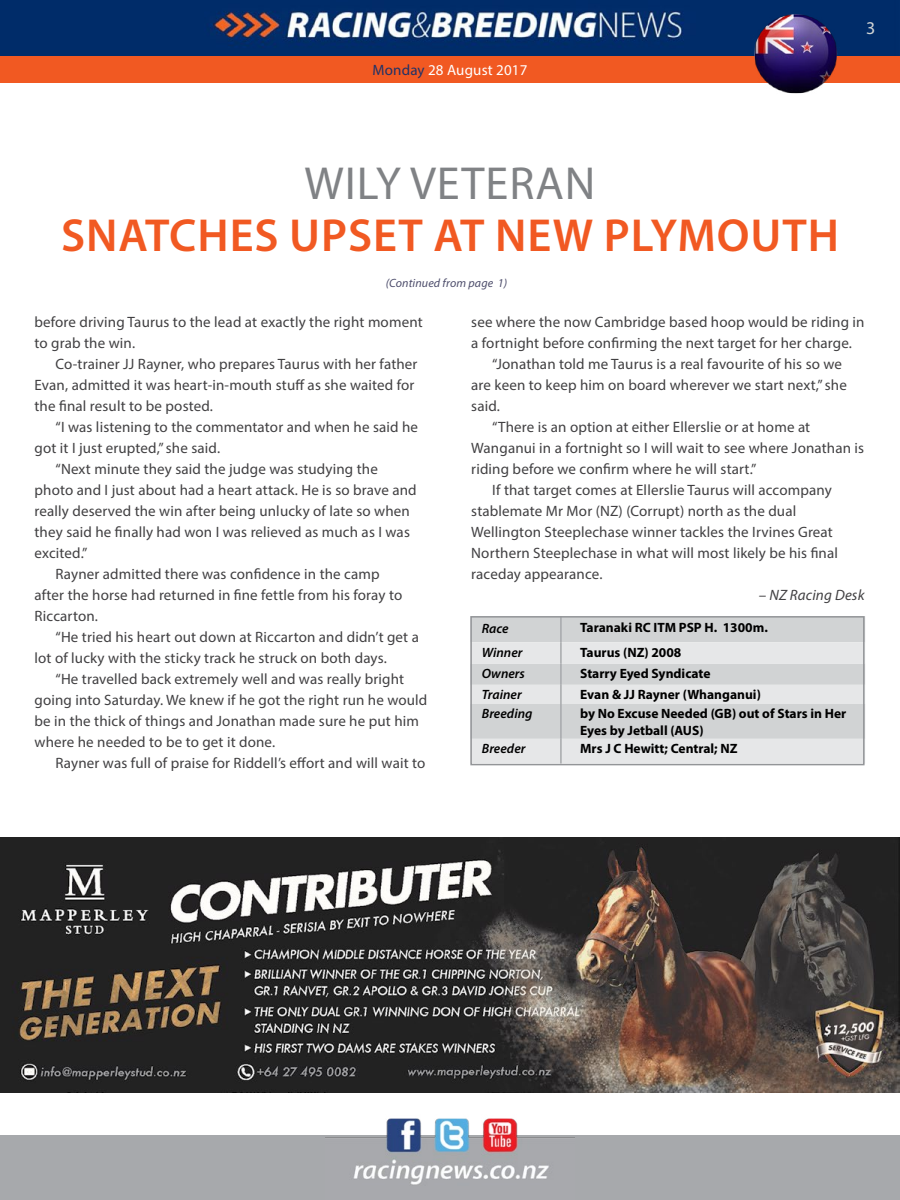
<style>
.page{position:relative;width:900px;height:1200px;background:#fff}
.page>*{position:absolute;margin:0;border:0;box-sizing:border-box;transform-origin:0 0}
.t1{font:600 46.5px "Myriad Pro";letter-spacing:.02em;color:#f15922}
.t2{font:46.5px "Myriad Pro";letter-spacing:.02em;color:#808285}
.t3{font:18px "Myriad Pro";color:#d1d4d4}
.t4{font:15px/21px "Myriad Pro";letter-spacing:.01em;color:#414042}
.t5{font:15px "Myriad Pro";letter-spacing:.01em;color:#fff}
.t6{font:italic 15px "Myriad Pro";letter-spacing:.01em;color:#414042}
.t7{font:700 13.5px/16.2px "Myriad Pro";color:#000}
.t8{font:italic 600 13.5px "Myriad Pro";color:#000}
.t9{font:italic 12px "Myriad Pro";letter-spacing:.01em;color:#4d4d6b}
.s1{color:#203267}
</style>
<div class="page">
<div style="left:0;top:1136px;width:900px;height:64px;background:#a7a9ac"></div>
<img style="left:325px;top:1118px;width:250px;height:67px">
<div style="left:0;top:56px;width:900px;height:27px;background:#f15922"></div>
<img style="left:0;top:0;width:900px;height:56px">
<div style="left:473px;top:619px;width:389px;height:23px;background:#d1d3d4"></div>
<svg style="left:473px;top:642px;width:389px;height:120px;background:#dcddde"></svg>
<hr style="left:560px;top:616px;width:2px;height:26px;background:#a7a9ac">
<hr style="left:560px;top:642px;width:2px;height:22px;background:#a7a9ac">
<hr style="left:560px;top:664px;width:2px;height:21px;background:#a7a9ac">
<svg style="left:560px;top:685px;width:2px;height:19px"></svg>
<hr style="left:560px;top:704px;width:2px;height:35px;background:#a7a9ac">
<hr style="left:560px;top:739px;width:2px;height:25px;background:#a7a9ac">
<div style="left:470px;top:616px;width:395px;height:149px;border:2px solid #939598"></div>
<img style="left:752px;top:12px;width:88px;height:82px">
<img style="left:0;top:838px;width:900px;height:255px">
<p class="t5" style="left:373px;top:61px;width:156px"><span class="s1">Monday</span> 28 August 2017</p>
<p class="t3" style="left:866px;top:17px;width:11px">3</p>
<h1 class="t2" style="left:305px;top:155px;width:292px">Wily veteran</h1>
<h1 class="t1" style="left:61px;top:206px;width:779px">SNATCHES UPSET AT NEW PLYMOUTH</h1>
<p class="t9" style="left:386px;top:276px;width:123px">(Continued from page 1)</p>
<p class="t4" style="left:35px;top:311px;width:390px">before driving Taurus to the lead at exactly the right moment to grab the win.</p>
<p class="t4" style="left:35px;top:353px;width:385px;text-indent:21px">Co-trainer JJ Rayner, who prepares Taurus with her father<br>Evan, admitted it was heart-in-mouth stuff as she waited for the final result to be posted.</p>
<p class="t4" style="left:56px;top:416px;width:364px">“I was listening to the commentator and when he said he</p>
<p class="t4" style="left:35px;top:437px;width:187px">got it I just erupted,” she said.</p>
<p class="t4" style="left:56px;top:458px;width:324px">“Next minute they said the judge was studying the</p>
<p class="t4" style="left:35px;top:479px;width:384px">photo and I just about had a heart attack. He is so brave and</p>
<p class="t4" style="left:35px;top:500px;width:377px">really deserved the win after being unlucky of late so when</p>
<p class="t4" style="left:35px;top:521px;width:377px">they said he finally had won I was relieved as much as I was</p>
<p class="t4" style="left:35px;top:542px;width:55px">excited.”</p>
<p class="t4" style="left:56px;top:563px;width:326px">Rayner admitted there was confidence in the camp</p>
<p class="t4" style="left:35px;top:584px;width:369px">after the horse had returned in fine fettle from his foray to</p>
<p class="t4" style="left:35px;top:605px;width:65px">Riccarton.</p>
<p class="t4" style="left:56px;top:626px;width:365px">“He tried his heart out down at Riccarton and didn’t get a</p>
<p class="t4" style="left:35px;top:647px;width:354px">lot of lucky with the sticky track he struck on both days.</p>
<p class="t4" style="left:56px;top:668px;width:350px">“He travelled back extremely well and was really bright</p>
<p class="t4" style="left:35px;top:689px;width:394px">going into Saturday. We knew if he got the right run he would</p>
<p class="t4" style="left:35px;top:710px;width:386px">be in the thick of things and Jonathan made sure he put him</p>
<p class="t4" style="left:35px;top:731px;width:242px">where he needed to be to get it done.</p>
<p class="t4" style="left:56px;top:752px;width:371px">Rayner was full of praise for Riddell’s effort and will wait to</p>
<p class="t4" style="left:471px;top:311px;width:395px">see where the now Cambridge based hoop would be riding in</p>
<p class="t4" style="left:471px;top:332px;width:382px">a fortnight before confirming the next target for her charge.</p>
<p class="t4" style="left:492px;top:353px;width:351px">“Jonathan told me Taurus is a real favourite of his so we</p>
<p class="t4" style="left:471px;top:374px;width:377px">are keen to keep him on board wherever we start next,” she</p>
<p class="t4" style="left:471px;top:395px;width:30px">said.</p>
<p class="t4" style="left:492px;top:416px;width:320px">“There is an option at either Ellerslie or at home at</p>
<p class="t4" style="left:471px;top:437px;width:394px">Wanganui in a fortnight so I will wait to see where Jonathan is</p>
<p class="t4" style="left:471px;top:458px;width:287px">riding before we confirm where he will start.”</p>
<p class="t4" style="left:492px;top:479px;width:341px">If that target comes at Ellerslie Taurus will accompany</p>
<p class="t4" style="left:471px;top:500px;width:327px">stablemate Mr Mor (NZ) (Corrupt) north as the dual</p>
<p class="t4" style="left:471px;top:521px;width:363px">Wellington Steeplechase winner tackles the I rvines Great</p>
<p class="t4" style="left:471px;top:542px;width:368px">Northern Steeplechase in what will most likely be his final</p>
<p class="t4" style="left:471px;top:563px;width:133px">raceday appearance.</p>
<p class="t6" style="left:759px;top:585px;width:107px">– NZ Racing Desk</p>
<p class="t8" style="left:482px;top:620px;width:28px">Race</p>
<p class="t7" style="left:580px;top:619px;width:189px">Taranaki RC ITM PSP H. 1300m.</p>
<p class="t8" style="left:482px;top:644px;width:42px">Winner</p>
<p class="t7" style="left:580px;top:644px;width:103px">Taurus (NZ) 2008</p>
<p class="t8" style="left:482px;top:665px;width:45px">Owners</p>
<p class="t7" style="left:580px;top:665px;width:132px">Starry Eyed Syndicate</p>
<p class="t8" style="left:482px;top:686px;width:41px">Trainer</p>
<p class="t7" style="left:580px;top:686px;width:182px">Evan &amp; JJ Rayner (Whanganui)</p>
<p class="t8" style="left:482px;top:705px;width:52px">Breeding</p>
<p class="t7" style="left:580px;top:705px;width:268px">by No Excuse Needed (GB) out of Stars in Her<br>Eyes by Jetball (AUS)</p>
<p class="t8" style="left:482px;top:740px;width:45px">Breeder</p>
<p class="t7" style="left:580px;top:740px;width:159px">Mrs J C Hewitt; Central; NZ</p>
</div>
